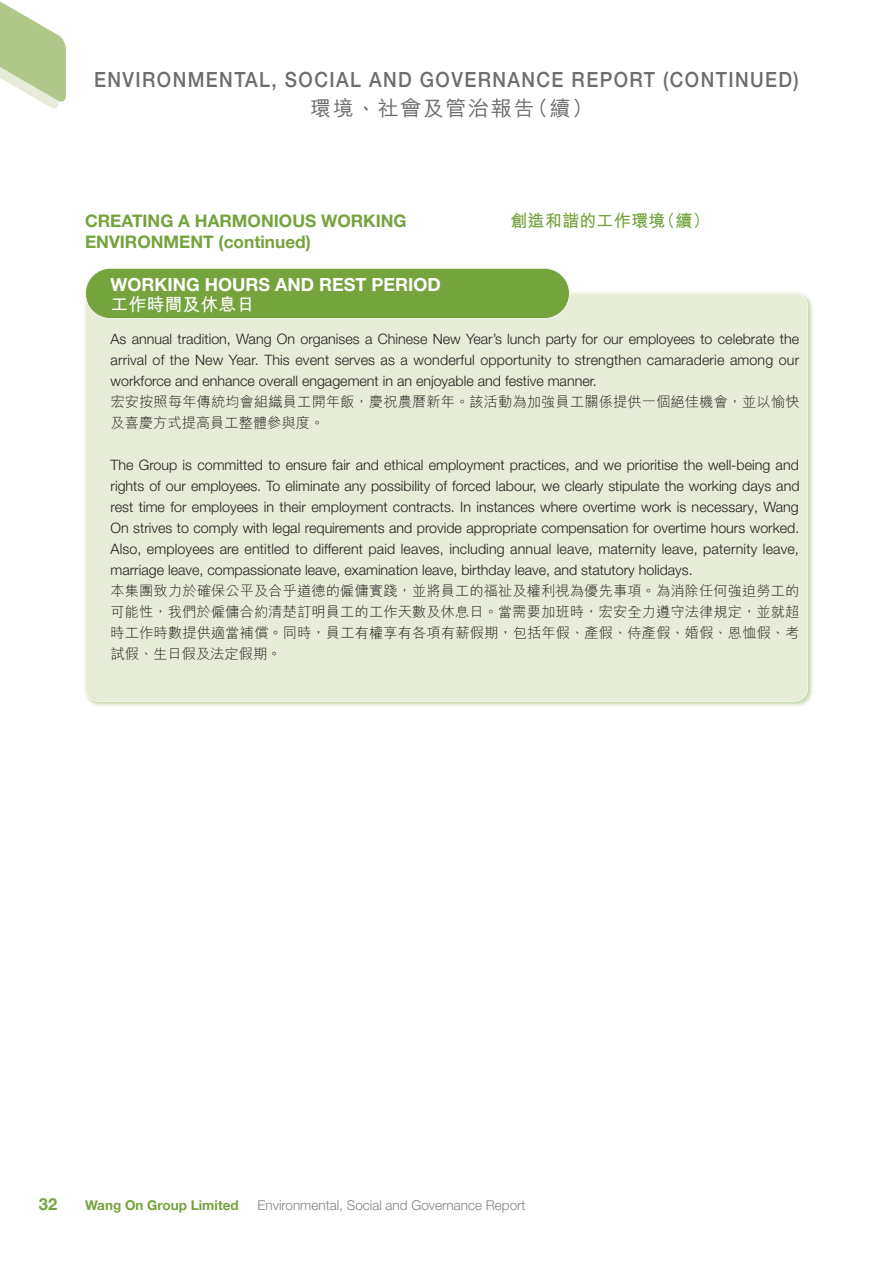
<style>
.page{position:relative;width:893px;height:1263px;background:#fff}
.page>*{position:absolute;margin:0;border:0;box-sizing:border-box;transform-origin:0 0}
.t1{font:500 21px "Helvetica Neue LT Pro";letter-spacing:.075em;color:#6c6d70;scale:.9 1}
.t2{font:500 21px "M Hei HK";letter-spacing:.075em;color:#6c6d70}
.t3{font:700 18px "Helvetica Neue LT Pro";color:#fff}
.t4{font:700 18px "M Hei HK";color:#fff}
.t5{font:700 17.25px/21px "Helvetica Neue LT Pro";color:#75a33d}
.t6{font:700 17.25px "M Hei HK";color:#75a33d}
.t7{font:700 16.5px "Helvetica Neue LT Pro";color:#75a33d}
.t8{font:300 14.25px/21px "Helvetica Neue LT Pro";color:#231f20;text-align:justify}
.t9{font:300 14.25px/21px "M Hei HK";letter-spacing:.01em;color:#231f20}
.t10{font:300 13.5px "Helvetica Neue LT Pro";color:#808285}
.t11{font:700 13.5px "Helvetica Neue LT Pro";color:#75a33d}
</style>
<div class="page">
<svg style="left:0;top:1px;width:66px;height:108px"></svg>
<div style="left:83px;top:291px;width:732px;height:417px;background:#75a33d;opacity:.5"></div>
<div style="left:85px;top:294px;width:723px;height:407px;background:#e6ecd7;border-radius:13px"></div>
<div style="left:85px;top:268px;width:484px;height:51px;background:#75a33d;border-radius:25px"></div>
<div style="left:85px;top:268px;width:485px;height:51px;border:1px solid #f4f5eb;border-radius:25px"></div>
<h1 class="t1" style="left:94px;top:66px;width:784px">ENVIRONMENTAL, SOCIAL AND GOVERNANCE REPORT (CONTINUED)</h1>
<h1 class="t2" style="left:310px;top:93px;width:285px">環境、社會及管治報告（續）</h1>
<p class="t6" style="left:510px;top:208px;width:201px">創造和諧的工作環境（續）</p>
<p class="t5" style="left:85px;top:210px;width:323px">CREATING A HARMONIOUS WORKING<br>ENVIRONMENT (continued)</p>
<p class="t3" style="left:111px;top:273px;width:332px">WORKING HOURS AND REST PERIOD</p>
<p class="t4" style="left:111px;top:291px;width:146px">工作時間及休息日</p>
<p class="t8" style="left:111px;top:328px;width:690px">As annual tradition, Wang On organises a Chinese New Year’s lunch party for our employees to celebrate the arrival of the New Year. This event serves as a wonderful opportunity to strengthen camaraderie among our workforce and enhance overall engagement in an enjoyable and festive manner.</p>
<p class="t9" style="left:111px;top:391px;width:691px">宏安按照每年傳統均會組織員工開年飯，慶祝農曆新年。該活動為加強員工關係提供一個絕佳機會，並以愉快及喜慶方式提高員工整體參與度。</p>
<p class="t8" style="left:111px;top:454px;width:690px">The Group is committed to ensure fair and ethical employment practices, and we prioritise the well-being and rights of our employees. To eliminate any possibility of forced labour, we clearly stipulate the working days and rest time for employees in their employment contracts. In instances where overtime work is necessary, Wang On strives to comply with legal requirements and provide appropriate compensation for overtime hours worked.<br>Also, employees are entitled to different paid leaves, including annual leave, maternity leave, paternity leave, marriage leave, compassionate leave, examination leave, birthday leave, and statutory holidays.</p>
<p class="t9" style="left:111px;top:580px;width:691px;text-align:justify">本集團致力於確保公平及合乎道德的僱傭實踐，並將員工的福祉及權利視為優先事項。為消除任何強迫勞工的可能性，我們於僱傭合約清楚訂明員工的工作天數及休息日。當需要加班時，宏安全力遵守法律規定，並就超時工作時數提供適當補償。同時，員工有權享有各項有薪假期，包括年假、產假、侍產假、婚假、恩恤假、考試假、生日假及法定假期。</p>
<p class="t7" style="left:39px;top:1194px;width:20px">32</p>
<p class="t11" style="left:85px;top:1197px;width:155px">Wang On Group Limited</p>
<p class="t10" style="left:258px;top:1197px;width:269px">Environmental, Social and Governance Report</p>
</div>
